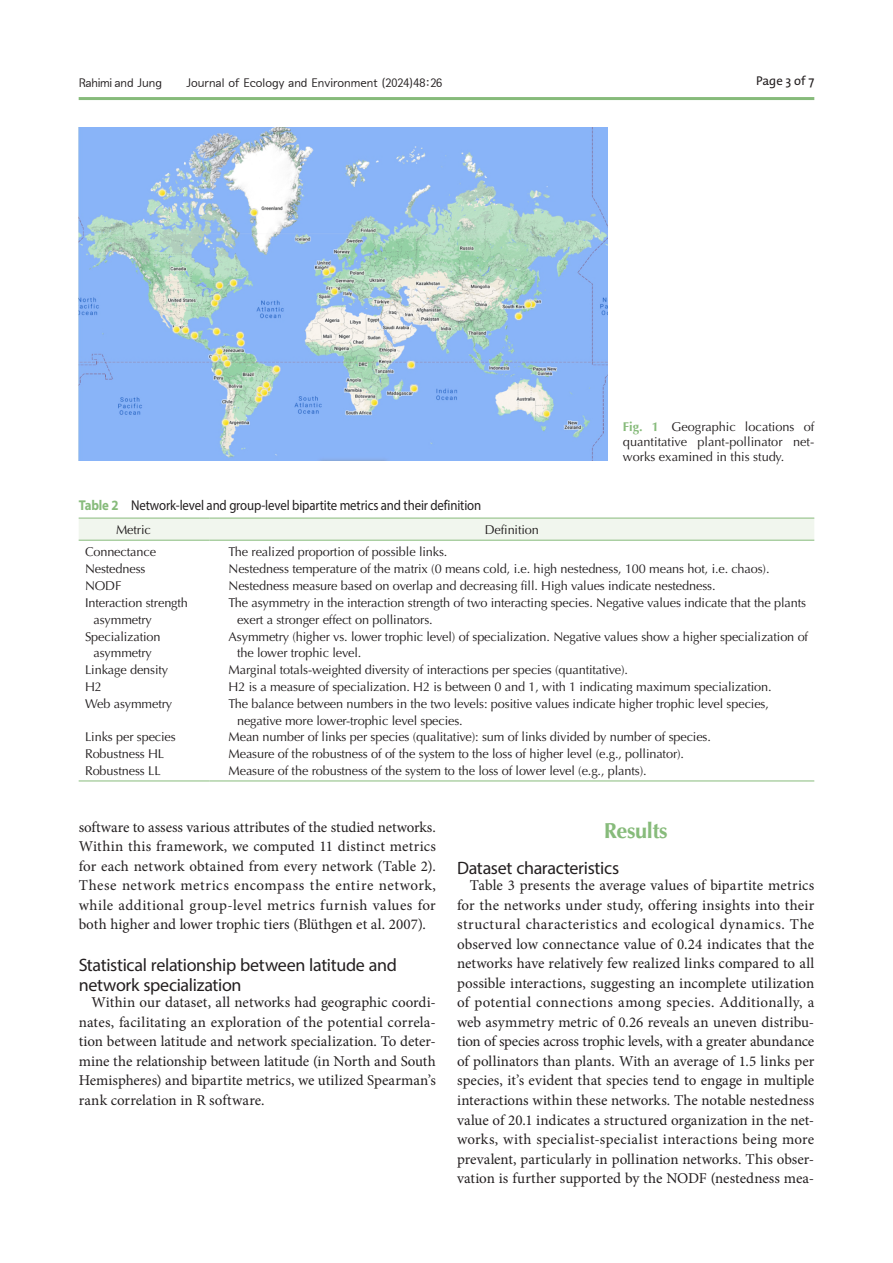
<style>
.page{position:relative;width:893px;height:1263px;background:#fff}
.page>*{position:absolute;margin:0;border:0;box-sizing:border-box;transform-origin:0 0}
.t1{font:700 21.75px "Optima LT Std";letter-spacing:-.02em;color:#87bb7b}
.t2{font:18px/19.5px "Myriad Pro";letter-spacing:-.02em;color:#231f20}
.t3{font:15px/19.5px "Minion Pro";color:#231f20;text-align:justify}
.t4{font:14.25px "Myriad Pro";letter-spacing:-.01em;color:#231f20;scale:.9 1}
.t5{font:12.75px/16.5px "Optima LT Std";letter-spacing:-.01em;color:#231f20}
.t6{font:12.75px "The Mix";color:#231f20}
.t7{font:12px "Seoul Namsan M";color:#231f20}
.s1{font-weight:700;color:#87bb7b}
</style>
<div class="page">
<hr style="left:79px;top:97px;width:735px;height:3px;background:#87bb7b">
<img style="left:79px;top:128px;width:528px;height:333px">
<div style="left:79px;top:519px;width:735px;height:21px;background:#f1f6ee"></div>
<hr style="left:79px;top:518px;width:130px;height:1px;background:#87bb7b">
<hr style="left:209px;top:518px;width:605px;height:1px;background:#87bb7b">
<hr style="left:79px;top:540px;width:130px;height:1px;background:#87bb7b">
<hr style="left:209px;top:540px;width:605px;height:1px;background:#87bb7b">
<hr style="left:79px;top:780px;width:130px;height:1px;background:#87bb7b">
<hr style="left:209px;top:780px;width:605px;height:1px;background:#87bb7b">
<p class="t7" style="left:79px;top:77px;width:85px">Rahimi and Jung</p>
<p class="t7" style="left:187px;top:77px;width:257px">Journal of Ecology and Environment (2024)48:26</p>
<p class="t6" style="left:756px;top:70px;width:60px">Page 3 of 7</p>
<p class="t5" style="left:623px;top:419px;width:193px;line-height:15px;text-align:justify"><span class="s1">Fig. 1</span> Geographic locations of quantitative plant-pollinator net&shy;works examined in this study.</p>
<p class="t4" style="left:79px;top:496px;width:449px"><span class="s1">Table 2</span> Network-level and group-level bipartite metrics and their definition</p>
<p class="t5" style="left:116px;top:521px;width:36px">Metric</p>
<p class="t5" style="left:485px;top:521px;width:56px">Definition</p>
<p class="t5" style="left:85px;top:544px;width:73px">Connectance</p>
<p class="t5" style="left:229px;top:544px;width:220px">The realized proportion of possible links.</p>
<p class="t5" style="left:85px;top:561px;width:62px">Nestedness</p>
<p class="t5" style="left:229px;top:561px;width:543px">Nestedness temperature of the matrix (0 means cold, i.e. high nestedness, 100 means hot, i.e. chaos).</p>
<p class="t5" style="left:85px;top:578px;width:38px">NODF</p>
<p class="t5" style="left:229px;top:578px;width:489px">Nestedness measure based on overlap and decreasing fill. High values indicate nestedness.</p>
<p class="t5" style="left:94px;top:595px;width:96px;text-indent:-9px">Interaction strength asymmetry</p>
<p class="t5" style="left:237px;top:595px;width:570px;text-indent:-9px">The asymmetry in the interaction strength of two interacting species. Negative values indicate that the plants exert a stronger effect on pollinators.</p>
<p class="t5" style="left:85px;top:628px;width:77px;text-align:center">Specialization asymmetry</p>
<p class="t5" style="left:237px;top:628px;width:573px;text-indent:-9px">Asymmetry (higher vs. lower trophic level) of specialization. Negative values show a higher specialization of the lower trophic level.</p>
<p class="t5" style="left:85px;top:662px;width:85px">Linkage density</p>
<p class="t5" style="left:229px;top:662px;width:401px">Marginal totals-weighted diversity of interactions per species (quantitative).</p>
<p class="t5" style="left:85px;top:679px;width:18px">H2</p>
<p class="t5" style="left:229px;top:679px;width:545px">H2 is a measure of specialization. H2 is between 0 and 1, with 1 indicating maximum specialization.</p>
<p class="t5" style="left:85px;top:696px;width:89px">Web asymmetry</p>
<p class="t5" style="left:237px;top:696px;width:533px;text-indent:-9px">The balance between numbers in the two levels: positive values indicate higher trophic level species, negative more lower-trophic level species.</p>
<p class="t5" style="left:85px;top:729px;width:92px">Links per species</p>
<p class="t5" style="left:229px;top:729px;width:484px">Mean number of links per species (qualitative): sum of links divided by number of species.</p>
<p class="t5" style="left:85px;top:746px;width:81px">Robustness HL</p>
<p class="t5" style="left:229px;top:746px;width:457px">Measure of the robustness of of the system to the loss of higher level (e.g., pollinator).</p>
<p class="t5" style="left:85px;top:763px;width:77px">Robustness LL</p>
<p class="t5" style="left:229px;top:763px;width:420px">Measure of the robustness of the system to the loss of lower level (e.g., plants).</p>
<p class="t3" style="left:79px;top:817px;width:359px">software to assess various attributes of the studied networks.<br>Within this framework, we computed 11 distinct metrics for each network obtained from every network (Table 2).<br>These network metrics encompass the entire network, while additional group-level metrics furnish values for both higher and lower trophic tiers (Blüthgen et al. 2007).</p>
<p class="t2" style="left:79px;top:955px;width:320px">Statistical relationship between latitude and network specialization</p>
<p class="t3" style="left:79px;top:993px;width:359px;text-indent:13px">Within our dataset, all networks had geographic coordi&shy;nates, facilitating an exploration of the potential correla&shy;tion between latitude and network specialization. To deter&shy;mine the relationship between latitude (in North and South Hemispheres) and bipartite metrics, we utilized Spearman’s rank correlation in R software.</p>
<h1 class="t1" style="left:604px;top:818px;width:65px">Results</h1>
<p class="t2" style="left:457px;top:858px;width:163px">Dataset characteristics</p>
<p class="t3" style="left:457px;top:876px;width:359px;text-indent:13px">Table 3 presents the average values of bipartite metrics for the networks under study, offering insights into their structural characteristics and ecological dynamics. The observed low connectance value of 0.24 indicates that the networks have relatively few realized links compared to all possible interactions, suggesting an incomplete utilization of potential connections among species. Additionally, a web asymmetry metric of 0.26 reveals an uneven distribu&shy;tion of species across trophic levels, with a greater abundance of pollinators than plants. With an average of 1.5 links per species, it’s evident that species tend to engage in multiple interactions within these networks. The notable nestedness value of 20.1 indicates a structured organization in the net&shy;works, with specialist-specialist interactions being more prevalent, particularly in pollination networks. This obser&shy;vation is further supported by the NODF (nestedness mea-</p>
</div>
